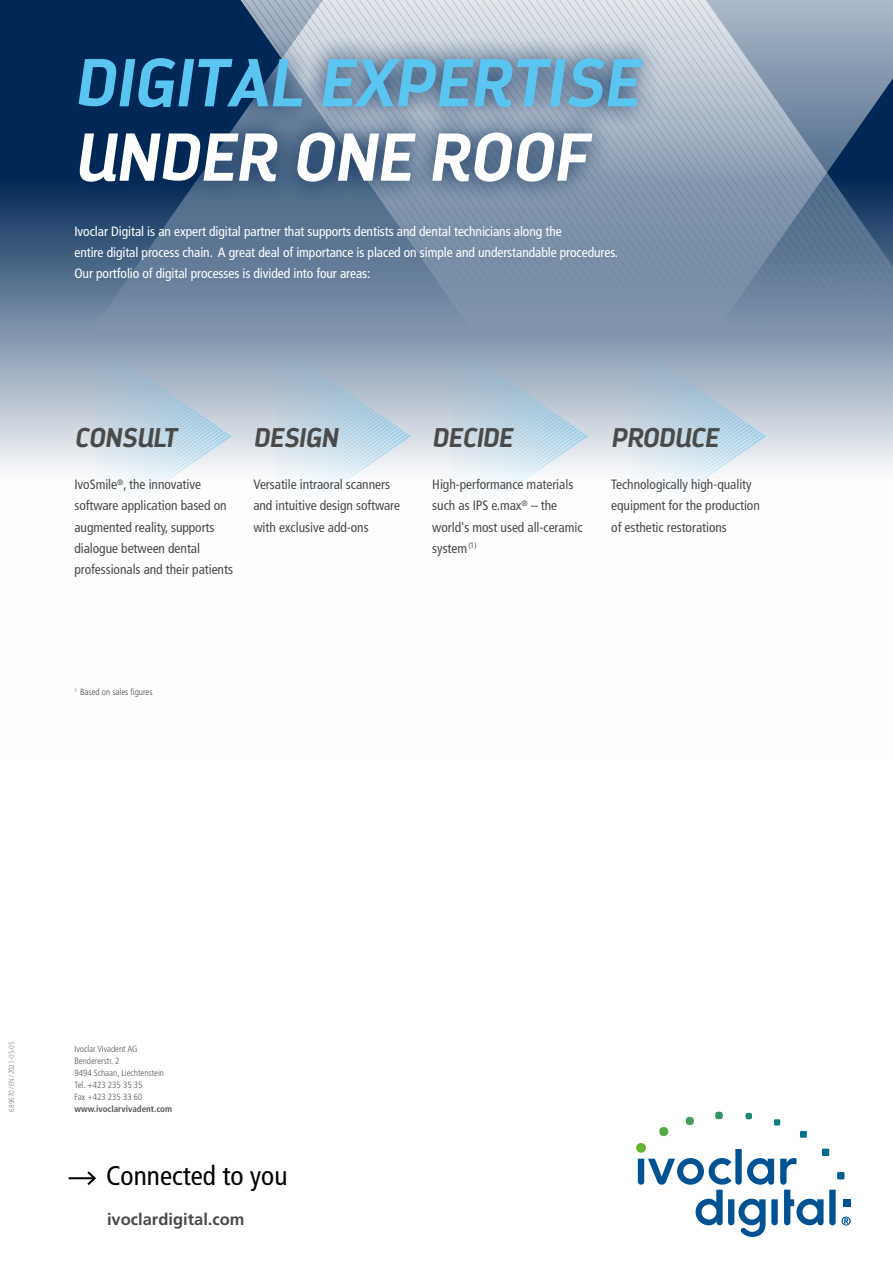
<style>
.page{position:relative;width:893px;height:1263px;background:#fff}
.page>*{position:absolute;margin:0;border:0;box-sizing:border-box;transform-origin:0 0}
.t1{font:italic 700 67.5px "Darwin Alt";letter-spacing:.01em;color:#5bc5f2}
.t2{font:italic 700 67.5px "Darwin Alt";letter-spacing:.01em;color:#fff}
.Copy_reg{font:italic 700 27px "Darwin Alt";letter-spacing:-.005em;color:#4a4a49}
.Hauptitel_28_35{font:condensed 27px "Frutiger";color:#000}
.t3{font:700 16.5px "Frutiger";color:#4a4a49}
.Copy_reg-2{font:condensed 13.5px/21.3px "Frutiger";letter-spacing:-.005em;color:#4a4a49}
.Copy_reg-3{font:condensed 13.5px/21px "Frutiger";letter-spacing:-.005em;color:#fff}
.t4{font:300 condensed 9px "Frutiger";color:#575756}
.t5{font:700 condensed 9px "Frutiger";color:#575756}
.t6{font:300 condensed 9px "Frutiger";color:#4a4a49}
.t7{font:300 condensed 7.5px "Frutiger";color:#878787}
</style>
<div class="page">
<div style="left:822px;top:1148px;width:7px;height:8px;background:#00678e"></div>
<div style="left:843px;top:1199px;width:7px;height:8px;background:#005293"></div>
<div style="left:837px;top:1172px;width:8px;height:7px;background:#005d91"></div>
<svg style="left:829px;top:1190px;width:7px;height:35px"></svg>
<svg style="left:842px;top:1217px;width:8px;height:8px"></svg>
<svg style="left:636px;top:1112px;width:187px;height:125px"></svg>
<hr style="left:69px;top:1177px;width:26px;height:2px;background:#000">
<svg style="left:85px;top:1171px;width:11px;height:14px"></svg>
<svg style="left:0;top:0;width:631px;height:473px;background:#899bb0"></svg>
<svg style="left:81px;top:0;width:151px;height:345px;background:#4a6687"></svg>
<svg style="left:232px;top:204px;width:399px;height:141px;background:#7489a2"></svg>
<svg style="left:57px;top:35px;width:574px;height:169px;background:#4f6a89"></svg>
<svg style="left:96px;top:343px;width:136px;height:151px"></svg>
<svg style="left:275px;top:343px;width:136px;height:151px"></svg>
<svg style="left:453px;top:343px;width:135px;height:151px"></svg>
<svg style="left:631px;top:0;width:262px;height:494px;background:#96a7ba"></svg>
<p class="t1" style="left:74px;top:41px;width:566px">DIGITAL EXPERTISE</p>
<p class="t2" style="left:74px;top:116px;width:515px">UNDER ONE ROOF</p>
<p class="Copy_reg-3" style="left:74px;top:220px;width:545px">Ivoclar Digital is an expert digital partner that supports dentists and dental technicians along the<br>entire digital process chain. A great deal of importance is placed on simple and understandable procedures.</p>
<p class="Copy_reg-3" style="left:74px;top:262px;width:297px">Our portfolio of digital processes is divided into four areas:</p>
<p class="Copy_reg" style="left:74px;top:421px;width:104px">CONSULT</p>
<p class="Copy_reg-2" style="left:74px;top:474px;width:160px">IvoSmile<sup>®</sup>, the innovative software application based on augmented reality, supports dialogue between dental professionals and their patients</p>
<p class="Copy_reg" style="left:253px;top:421px;width:86px">DESIGN</p>
<p class="Copy_reg-2" style="left:253px;top:474px;width:138px">Versatile intraoral scanners</p>
<p class="Copy_reg-2" style="left:253px;top:495px;width:148px">and intuitive design software</p>
<p class="Copy_reg-2" style="left:253px;top:516px;width:117px">with exclusive add-ons</p>
<p class="Copy_reg" style="left:432px;top:421px;width:82px">DECIDE</p>
<p class="Copy_reg-2" style="left:432px;top:474px;width:152px">High-performance materials such as IPS e.max<sup>®</sup> – the world's most used all-ceramic system <sup>(1)</sup></p>
<p class="Copy_reg" style="left:611px;top:421px;width:109px">PRODUCE</p>
<p class="Copy_reg-2" style="left:611px;top:474px;width:150px">Technologically high-quality equipment for the production of esthetic restorations</p>
<p class="t6" style="left:74px;top:687px;width:80px"><sup>1</sup> Based on sales figures</p>
<p class="t7" style="left:7px;top:1112px;width:72px;rotate:-90deg">689670 / EN /2021-05-05</p>
<p class="t4" style="left:74px;top:1043px;width:65px">Ivoclar Vivadent AG</p>
<p class="t4" style="left:74px;top:1055px;width:47px">Bendererstr. 2</p>
<p class="t4" style="left:74px;top:1067px;width:91px">9494 Schaan, Liechtenstein</p>
<p class="t4" style="left:74px;top:1079px;width:70px">Tel. +423 235 35 35</p>
<p class="t4" style="left:74px;top:1091px;width:70px">Fax +423 235 33 60</p>
<p class="t5" style="left:74px;top:1103px;width:99px">www.ivoclarvivadent.com</p>
<p class="Hauptitel_28_35" style="left:106px;top:1160px;width:183px">Connected to you</p>
<p class="t3" style="left:107px;top:1210px;width:139px">ivoclardigital.com</p>
</div>
